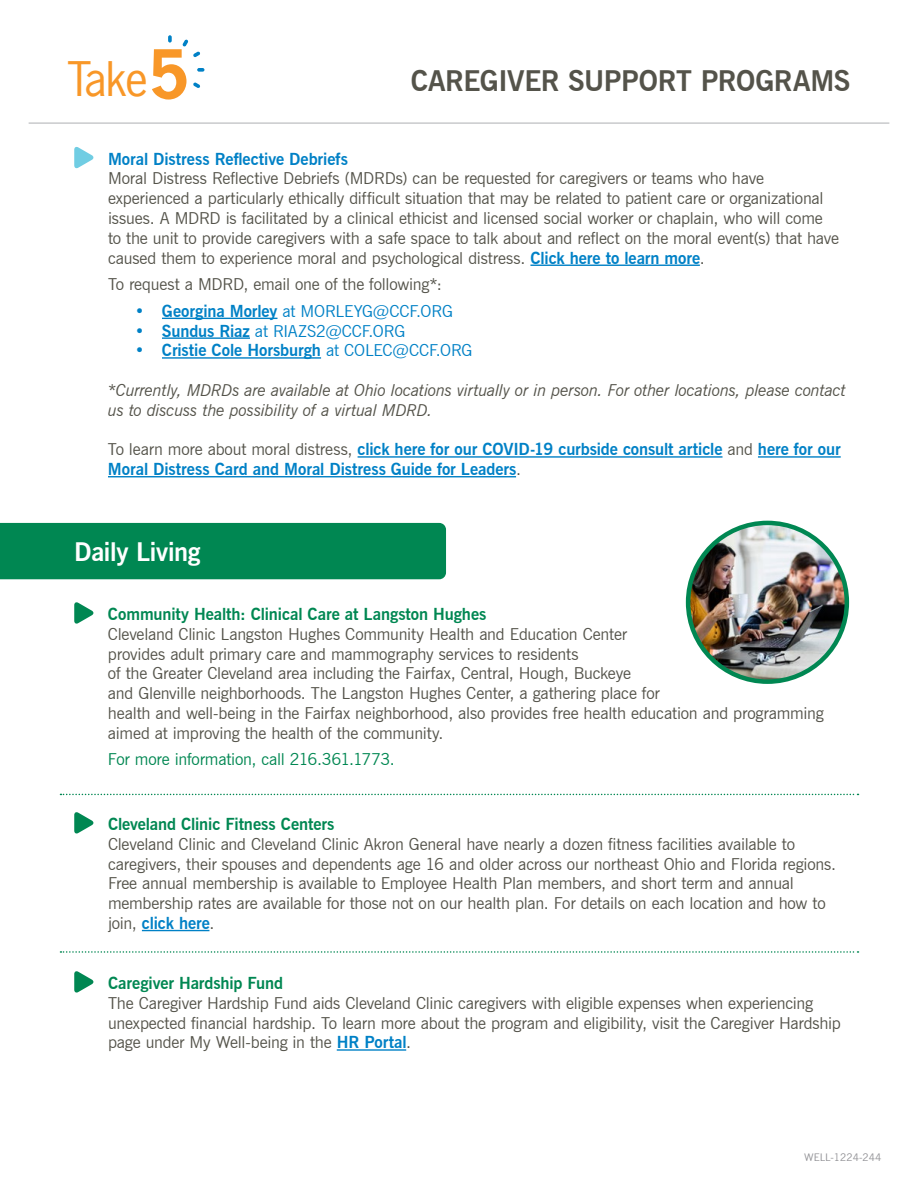
<style>
.page{position:relative;width:918px;height:1188px;background:#fff}
.page>*{position:absolute;margin:0;border:0;box-sizing:border-box;transform-origin:0 0}
.t1{font:44.85px "News Gothic Std";color:#f89728}
.t2{font:700 28.35px "News Gothic BT";letter-spacing:-.015em;color:#54534a}
.t3{font:700 25.5px "News Gothic BT";letter-spacing:-.015em;color:#fff}
.t4{font:16.5px/19.8px "News Gothic BT";letter-spacing:-.01em;color:#54534a}
.t5{font:700 16.5px/19.8px "News Gothic BT";letter-spacing:-.005em;color:#0081c6}
.t6{font:italic 16.5px/19.8px "News Gothic BT";letter-spacing:-.02em;color:#54534a}
.t7{font:700 16.5px "News Gothic BT";letter-spacing:-.005em;color:#008752}
.t8{font:16.5px "News Gothic BT";letter-spacing:-.005em;color:#0081c6}
.t9{font:16.5px "News Gothic BT";letter-spacing:-.015em;color:#008752}
.t10{font:10.5px "News Gothic BT";color:#919195}
.s1{font-weight:700;font-size:63.75px}
.s2{font-weight:700;color:#0081c6}
.s3{font-weight:700}
.s4{font-weight:400}
.s5{font-weight:400;color:#54534a}
</style>
<div class="page">
<svg style="left:168px;top:35px;width:4px;height:8px"></svg>
<svg style="left:193px;top:82px;width:7px;height:6px"></svg>
<svg style="left:197px;top:68px;width:7px;height:4px"></svg>
<svg style="left:182px;top:39px;width:18px;height:18px"></svg>
<div style="left:0;top:523px;width:446px;height:56px;background:#008752"></div>
<hr style="left:29px;top:122px;width:860px;height:2px;background:#c9cacc">
<hr style="left:530px;top:265px;width:170px;height:1px;background:#0081c6">
<hr style="left:162px;top:318px;width:115px;height:1px;background:#0081c6">
<hr style="left:162px;top:337px;width:88px;height:2px;background:#0081c6">
<hr style="left:162px;top:357px;width:159px;height:2px;background:#0081c6">
<hr style="left:358px;top:456px;width:365px;height:2px;background:#0081c6">
<hr style="left:758px;top:456px;width:83px;height:2px;background:#0081c6">
<hr style="left:108px;top:476px;width:408px;height:1px;background:#0081c6">
<hr style="left:142px;top:930px;width:67px;height:1px;background:#0081c6">
<hr style="left:337px;top:1049px;width:69px;height:2px;background:#0081c6">
<svg style="left:74px;top:147px;width:20px;height:22px"></svg>
<svg style="left:74px;top:602px;width:20px;height:22px"></svg>
<svg style="left:74px;top:812px;width:20px;height:22px"></svg>
<svg style="left:74px;top:971px;width:20px;height:22px"></svg>
<svg style="left:60px;top:794px;width:799px;height:1px"></svg>
<svg style="left:60px;top:951px;width:799px;height:2px"></svg>
<img style="left:688px;top:523px;width:159px;height:159px;border-radius:79px">
<div style="left:686px;top:521px;width:163px;height:163px;border:4px solid #008752;border-radius:50%"></div>
<h1 class="t1" style="left:68px;top:51px;width:123px">Take<span class="s1">5</span></h1>
<h2 class="t2" style="left:411px;top:63px;width:441px">CAREGIVER SUPPORT PROGRAMS</h2>
<p class="t5" style="left:108px;top:149px;width:241px">Moral Distress Reflective Debriefs</p>
<p class="t4" style="left:108px;top:169px;width:733px">Moral Distress Reflective Debriefs (MDRDs) can be requested for caregivers or teams who have experienced a particularly ethically difficult situation that may be related to patient care or organizational issues. A MDRD is facilitated by a clinical ethicist and licensed social worker or chaplain, who will come to the unit to provide caregivers with a safe space to talk about and reflect on the moral event(s) that have caused them to experience moral and psychological distress. <span class="s2">Click here to learn more</span>.</p>
<p class="t4" style="left:108px;top:274px;width:336px">To request a MDRD, email one of the following*:</p>
<p class="t8" style="left:135px;top:301px;width:319px"><span class="s3">• Georgina Morley</span> at MORLEYG@CCF.ORG</p>
<p class="t8" style="left:135px;top:321px;width:272px"><span class="s3">• Sundus Riaz</span> at RIAZS2@CCF.ORG</p>
<p class="t5" style="left:135px;top:340px;width:339px">• Cristie Cole Horsburgh <span class="s4">at COLEC@CCF.ORG</span></p>
<p class="t6" style="left:108px;top:380px;width:740px">*Currently, MDRDs are available at Ohio locations virtually or in person. For other locations, please contact us to discuss the possibility of a virtual MDRD.</p>
<p class="t5" style="left:108px;top:439px;width:734px"><span class="s5">To learn more about moral distress,</span> click here for our COVID-19 curbside consult article <span class="s5">and</span> here for our<br>Moral Distress Card and Moral Distress Guide for Leaders<span class="s5">.</span></p>
<h3 class="t3" style="left:74px;top:536px;width:128px">Daily Living</h3>
<p class="t7" style="left:108px;top:604px;width:380px">Community Health: Clinical Care at Langston Hughes</p>
<p class="t4" style="left:108px;top:624px;width:717px">Cleveland Clinic Langston Hughes Community Health and Education Center<br>provides adult primary care and mammography services to residents<br>of the Greater Cleveland area including the Fairfax, Central, Hough, Buckeye<br>and Glenville neighborhoods. The Langston Hughes Center, a gathering place for<br>health and well-being in the Fairfax neighborhood, also provides free health education and programming aimed at improving the health of the community.</p>
<p class="t9" style="left:108px;top:750px;width:288px">For more information, call 216.361.1773.</p>
<p class="t7" style="left:108px;top:814px;width:228px">Cleveland Clinic Fitness Centers</p>
<p class="t4" style="left:108px;top:834px;width:730px">Cleveland Clinic and Cleveland Clinic Akron General have nearly a dozen fitness facilities available to caregivers, their spouses and dependents age 16 and older across our northeast Ohio and Florida regions.<br>Free annual membership is available to Employee Health Plan members, and short term and annual membership rates are available for those not on our health plan. For details on each location and how to join, <span class="s2">click here</span>.</p>
<p class="t7" style="left:108px;top:973px;width:177px">Caregiver Hardship Fund</p>
<p class="t4" style="left:108px;top:993px;width:734px">The Caregiver Hardship Fund aids Cleveland Clinic caregivers with eligible expenses when experiencing unexpected financial hardship. To learn more about the program and eligibility, visit the Caregiver Hardship page under My Well-being in the <span class="s2">HR Portal</span>.</p>
<p class="t10" style="left:804px;top:1151px;width:79px">WELL-1224-244</p>
</div>
